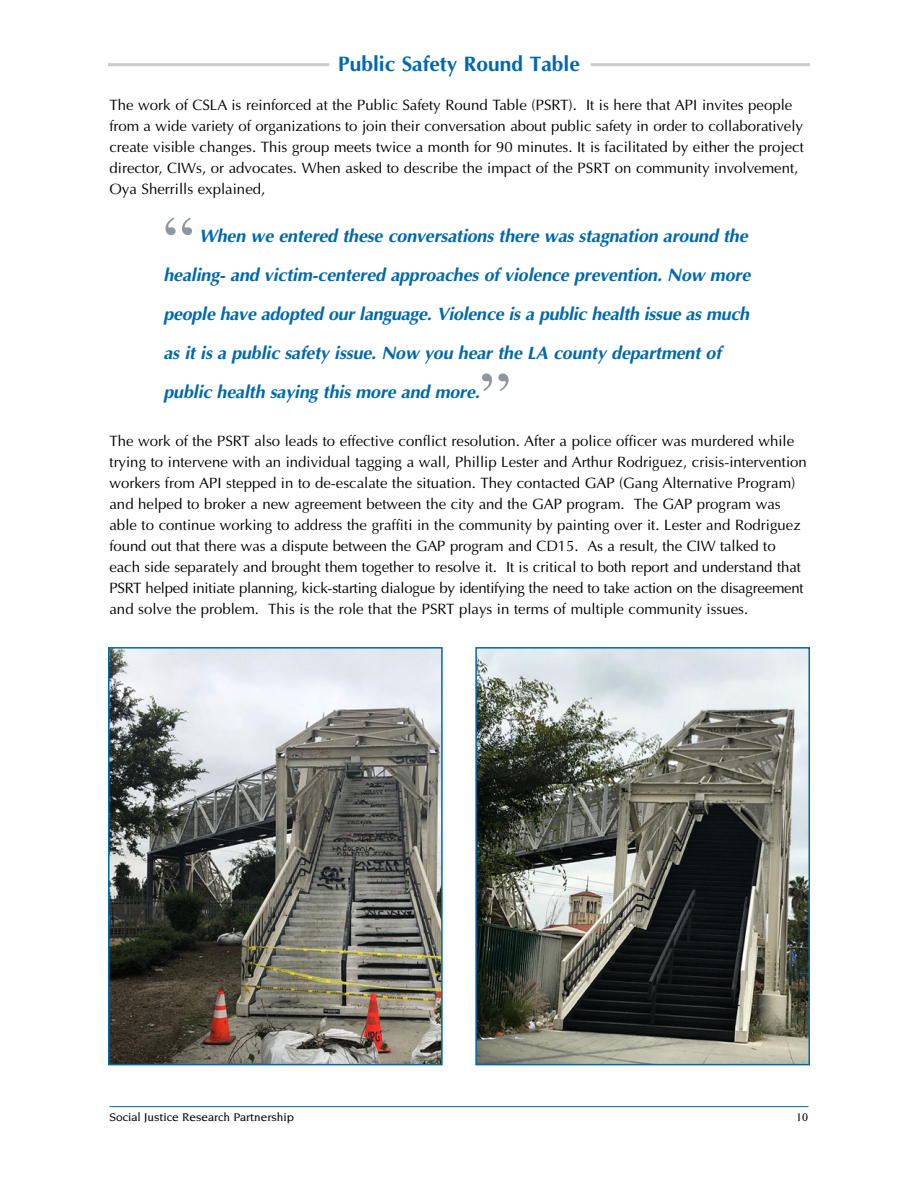
<style>
.page{position:relative;width:918px;height:1188px;background:#fff}
.page>*{position:absolute;margin:0;border:0;box-sizing:border-box;transform-origin:0 0}
.t1{font:72px "Times";color:#8e979d}
.t2{font:700 21px "Optima";color:#0068ad}
.t3{font:italic 700 18px/39px "Optima";letter-spacing:-.01em;color:#0068ad}
.t4{font:15px/21px "Optima";color:#000}
.t5{font:500 12px "Novarese";color:#000}
</style>
<div class="page">
<hr style="left:110px;top:1106px;width:698px;height:1px;background:#0068ad">
<hr style="left:108px;top:63px;width:221px;height:3px;background:#cacbcd">
<hr style="left:591px;top:63px;width:219px;height:3px;background:#cacbcd">
<img style="left:478px;top:650px;width:329px;height:412px">
<div style="left:475px;top:647px;width:335px;height:418px;border:2px solid #0068ad"></div>
<img style="left:111px;top:650px;width:329px;height:412px">
<div style="left:108px;top:647px;width:335px;height:418px;border:2px solid #0068ad"></div>
<h2 class="t2" style="left:338px;top:55px;width:243px">Public Safety Round Table</h2>
<p class="t4" style="left:110px;top:96px;width:696px">The work of CSLA is reinforced at the Public Safety Round Table (PSRT). It is here that API invites people from a wide variety of organizations to join their conversation about public safety in order to collaboratively create visible changes. This group meets twice a month for 90 minutes. It is facilitated by either the project director, CIWs, or advocates. When asked to describe the impact of the PSRT on community involvement, Oya Sherrills explained,</p>
<h1 class="t1" style="left:164px;top:216px;width:33px">“</h1>
<p class="t3" style="left:164px;top:218px;width:588px;text-indent:36px">When we entered these conversations there was stagnation around the healing- and victim-centered approaches of violence prevention. Now more people have adopted our language. Violence is a public health issue as much as it is a public safety issue. Now you hear the LA county department of public health saying this more and more.</p>
<h1 class="t1" style="left:480px;top:372px;width:33px">”</h1>
<p class="t4" style="left:110px;top:432px;width:699px">The work of the PSRT also leads to effective conflict resolution. After a police officer was murdered while trying to intervene with an individual tagging a wall, Phillip Lester and Arthur Rodriguez, crisis-intervention workers from API stepped in to de-escalate the situation. They contacted GAP (Gang Alternative Program) and helped to broker a new agreement between the city and the GAP program. The GAP program was able to continue working to address the graffiti in the community by painting over it. Lester and Rodriguez found out that there was a dispute between the GAP program and CD15. As a result, the CIW talked to each side separately and brought them together to resolve it. It is critical to both report and understand that PSRT helped initiate planning, kick-starting dialogue by identifying the need to take action on the disagreement and solve the problem. This is the role that the PSRT plays in terms of multiple community issues.</p>
<p class="t5" style="left:110px;top:1113px;width:186px">Social Justice Research Partnership</p>
<p class="t5" style="left:796px;top:1113px;width:13px">10</p>
</div>
